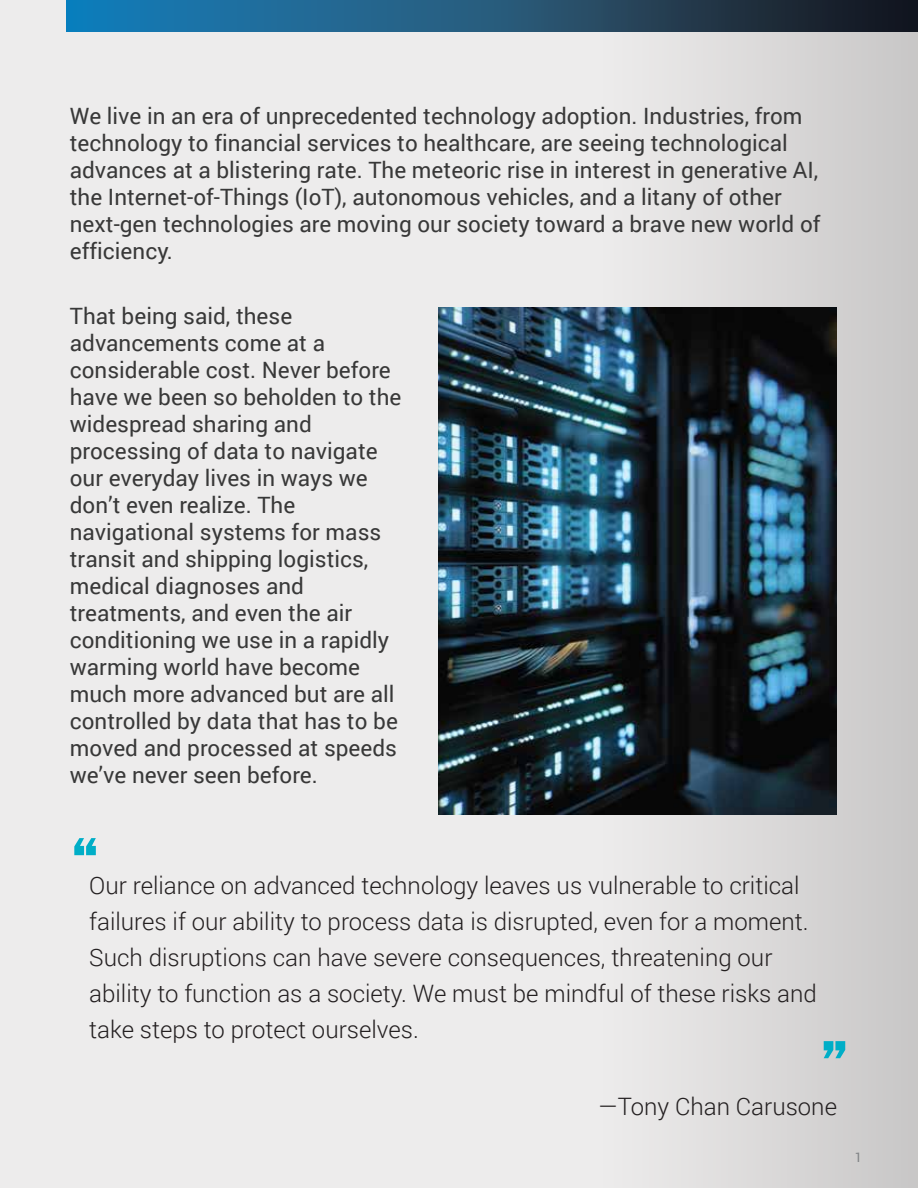
<style>
.page{position:relative;width:918px;height:1188px;background:#edecec}
.page>*{position:absolute;margin:0;border:0;box-sizing:border-box;transform-origin:0 0}
.t1{font:800 60px "Franklin Gothic";color:#00aec7}
.t2{font:300 24px/36px "Roboto";color:#231f20}
.t3{font:22.5px/27px "Roboto";color:#383838}
.t4{font:13.05px "Roboto";color:#808285}
</style>
<div class="page">
<svg style="left:66px;top:0;width:533px;height:32px;background:#206792"></svg>
<svg style="left:599px;top:0;width:319px;height:1188px"></svg>
<img style="left:438px;top:307px;width:399px;height:507px">
<p class="t3" style="left:70px;top:102px;width:752px">We live in an era of unprecedented technology adoption. Industries, from technology to financial services to healthcare, are seeing technological advances at a blistering rate. The meteoric rise in interest in generative AI, the Internet-of-Things (IoT), autonomous vehicles, and a litany of other next-gen technologies are moving our society toward a brave new world of efficiency.</p>
<p class="t3" style="left:70px;top:302px;width:333px">That being said, these advancements come at a considerable cost. Never before have we been so beholden to the widespread sharing and processing of data to navigate our everyday lives in ways we don’t even realize. The navigational systems for mass transit and shipping logistics, medical diagnoses and treatments, and even the air conditioning we use in a rapidly warming world have become much more advanced but are all controlled by data that has to be moved and processed at speeds we’ve never seen before.</p>
<h1 class="t1" style="left:71px;top:819px;width:29px">“</h1>
<p class="t2" style="left:89px;top:866px;width:729px">Our reliance on advanced technology leaves us vulnerable to critical failures if our ability to process data is disrupted, even for a moment.<br>Such disruptions can have severe consequences, threatening our ability to function as a society. We must be mindful of these risks and take steps to protect ourselves.</p>
<h1 class="t1" style="left:821px;top:1022px;width:29px">”</h1>
<p class="t2" style="left:598px;top:1088px;width:240px">—Tony Chan Carusone</p>
<p class="t4" style="left:855px;top:1149px;width:9px">1</p>
</div>
